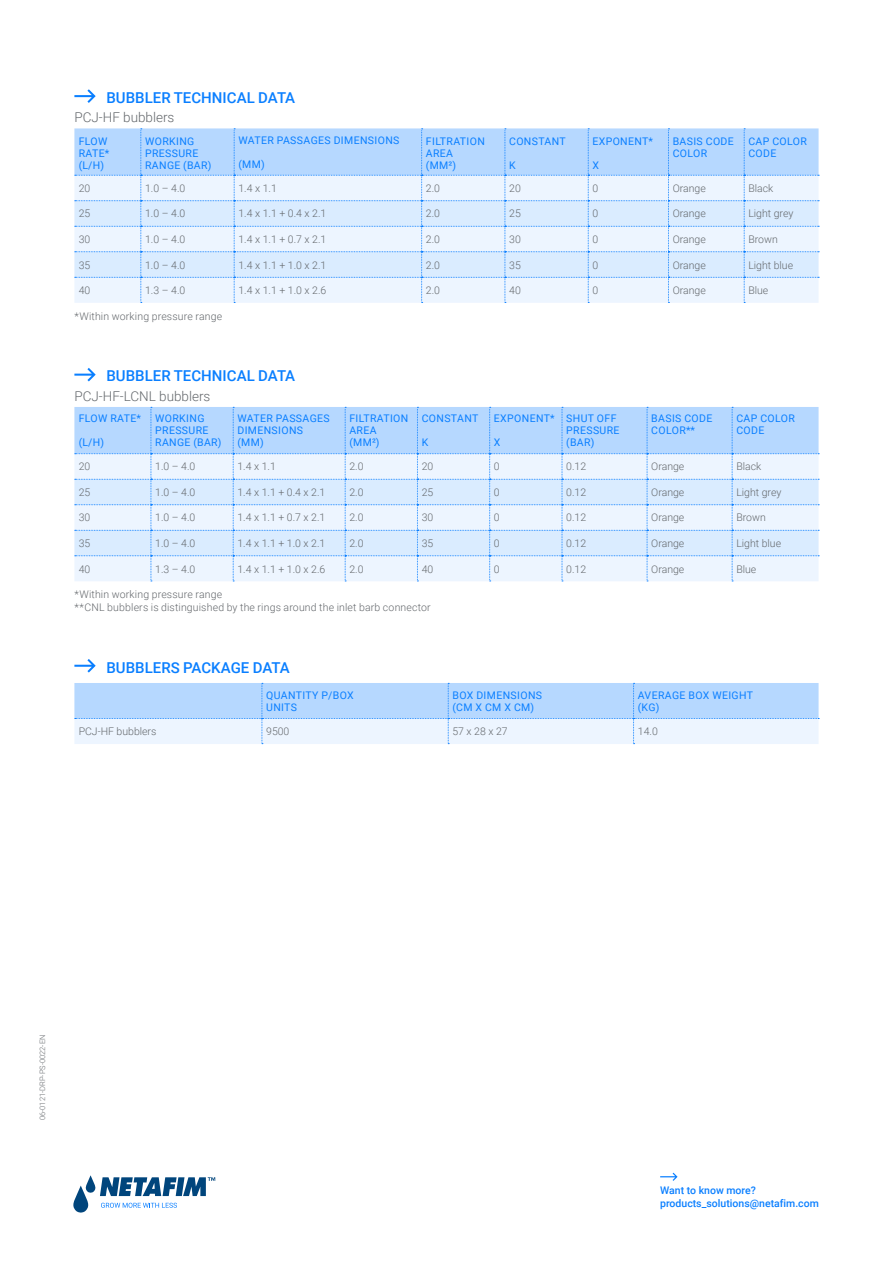
<style>
.page{position:relative;width:893px;height:1263px;background:#fff}
.page>*{position:absolute;margin:0;border:0;box-sizing:border-box;transform-origin:0 0}
.t1{font:500 15px "Roboto";letter-spacing:.005em;color:#0a7fff}
.t2{font:300 13.5px "Roboto";color:#64686c}
.t3{font:300 10.5px/13.5px "Roboto";color:#64686c}
.t4{font:10.5px/12px "Roboto";letter-spacing:.035em;color:#0a7fff}
.t5{font:500 10.5px/13.5px "Roboto";color:#0a7fff}
.t6{font:300 7.5px "Roboto";color:#64686c}
</style>
<div class="page">
<svg style="left:73px;top:1175px;width:142px;height:37px"></svg>
<svg style="left:660px;top:1173px;width:17px;height:8px"></svg>
<svg style="left:74px;top:683px;width:745px;height:61px;background:#cbe3ff"></svg>
<svg style="left:74px;top:659px;width:22px;height:13px"></svg>
<svg style="left:74px;top:89px;width:22px;height:14px"></svg>
<svg style="left:74px;top:128px;width:745px;height:175px;background:#d4e8ff"></svg>
<svg style="left:74px;top:368px;width:22px;height:13px"></svg>
<svg style="left:74px;top:407px;width:745px;height:174px;background:#d4e8ff"></svg>
<h1 class="t1" style="left:106px;top:87px;width:190px">BUBBLER TECHNICAL DATA</h1>
<p class="t2" style="left:74px;top:108px;width:102px">PCJ-HF bubblers</p>
<p class="t4" style="left:79px;top:135px;width:32px">FLOW<br>RATE* (L/H)</p>
<p class="t4" style="left:145px;top:135px;width:68px">WORKING<br>PRESSURE<br>RANGE (BAR)</p>
<p class="t4" style="left:238px;top:134px;width:163px">WATER PASSAGES DIMENSIONS</p>
<p class="t4" style="left:238px;top:158px;width:28px">(MM)</p>
<p class="t4" style="left:426px;top:135px;width:60px">FILTRATION<br>AREA (MM²)</p>
<p class="t4" style="left:509px;top:135px;width:58px">CONSTANT</p>
<p class="t4" style="left:509px;top:159px;width:8px">K</p>
<p class="t4" style="left:592px;top:135px;width:62px">EXPONENT*</p>
<p class="t4" style="left:592px;top:159px;width:8px">X</p>
<p class="t4" style="left:673px;top:135px;width:63px">BASIS CODE<br>COLOR</p>
<p class="t4" style="left:748px;top:135px;width:60px">CAP COLOR<br>CODE</p>
<p class="t3" style="left:79px;top:181px;width:13px">20</p>
<p class="t3" style="left:145px;top:181px;width:42px">1.0 – 4.0</p>
<p class="t3" style="left:238px;top:181px;width:40px">1.4 x 1.1</p>
<p class="t3" style="left:426px;top:181px;width:16px">2.0</p>
<p class="t3" style="left:509px;top:181px;width:13px">20</p>
<p class="t3" style="left:592px;top:181px;width:7px">0</p>
<p class="t3" style="left:673px;top:181px;width:35px">Orange</p>
<p class="t3" style="left:748px;top:181px;width:26px">Black</p>
<p class="t3" style="left:79px;top:207px;width:13px">25</p>
<p class="t3" style="left:145px;top:207px;width:42px">1.0 – 4.0</p>
<p class="t3" style="left:238px;top:207px;width:90px">1.4 x 1.1 + 0.4 x 2.1</p>
<p class="t3" style="left:426px;top:207px;width:16px">2.0</p>
<p class="t3" style="left:509px;top:207px;width:13px">25</p>
<p class="t3" style="left:592px;top:207px;width:7px">0</p>
<p class="t3" style="left:673px;top:207px;width:35px">Orange</p>
<p class="t3" style="left:748px;top:207px;width:47px">Light grey</p>
<p class="t3" style="left:79px;top:232px;width:13px">30</p>
<p class="t3" style="left:145px;top:232px;width:42px">1.0 – 4.0</p>
<p class="t3" style="left:238px;top:232px;width:90px">1.4 x 1.1 + 0.7 x 2.1</p>
<p class="t3" style="left:426px;top:232px;width:16px">2.0</p>
<p class="t3" style="left:509px;top:232px;width:13px">30</p>
<p class="t3" style="left:592px;top:232px;width:7px">0</p>
<p class="t3" style="left:673px;top:232px;width:35px">Orange</p>
<p class="t3" style="left:748px;top:232px;width:31px">Brown</p>
<p class="t3" style="left:79px;top:258px;width:13px">35</p>
<p class="t3" style="left:145px;top:258px;width:42px">1.0 – 4.0</p>
<p class="t3" style="left:238px;top:258px;width:90px">1.4 x 1.1 + 1.0 x 2.1</p>
<p class="t3" style="left:426px;top:258px;width:16px">2.0</p>
<p class="t3" style="left:509px;top:258px;width:13px">35</p>
<p class="t3" style="left:592px;top:258px;width:7px">0</p>
<p class="t3" style="left:673px;top:258px;width:35px">Orange</p>
<p class="t3" style="left:748px;top:258px;width:46px">Light blue</p>
<p class="t3" style="left:79px;top:283px;width:13px">40</p>
<p class="t3" style="left:145px;top:283px;width:42px">1.3 – 4.0</p>
<p class="t3" style="left:238px;top:283px;width:90px">1.4 x 1.1 + 1.0 x 2.6</p>
<p class="t3" style="left:426px;top:283px;width:16px">2.0</p>
<p class="t3" style="left:509px;top:283px;width:13px">40</p>
<p class="t3" style="left:592px;top:283px;width:7px">0</p>
<p class="t3" style="left:673px;top:283px;width:35px">Orange</p>
<p class="t3" style="left:748px;top:283px;width:21px">Blue</p>
<p class="t3" style="left:74px;top:309px;width:149px">*Within working pressure range</p>
<h1 class="t1" style="left:106px;top:366px;width:190px">BUBBLER TECHNICAL DATA</h1>
<p class="t2" style="left:74px;top:387px;width:138px">PCJ-HF-LCNL bubblers</p>
<p class="t4" style="left:79px;top:412px;width:64px">FLOW RATE*</p>
<p class="t4" style="left:79px;top:436px;width:27px">(L/H)</p>
<p class="t4" style="left:155px;top:412px;width:68px">WORKING<br>PRESSURE<br>RANGE (BAR)</p>
<p class="t4" style="left:237px;top:412px;width:94px">WATER PASSAGES<br>DIMENSIONS (MM)</p>
<p class="t4" style="left:349px;top:412px;width:60px">FILTRATION<br>AREA (MM²)</p>
<p class="t4" style="left:422px;top:412px;width:58px">CONSTANT</p>
<p class="t4" style="left:422px;top:436px;width:8px">K</p>
<p class="t4" style="left:494px;top:412px;width:62px">EXPONENT*</p>
<p class="t4" style="left:494px;top:436px;width:8px">X</p>
<p class="t4" style="left:566px;top:412px;width:55px">SHUT OFF<br>PRESSURE (BAR)</p>
<p class="t4" style="left:651px;top:412px;width:63px">BASIS CODE<br>COLOR**</p>
<p class="t4" style="left:736px;top:412px;width:60px">CAP COLOR<br>CODE</p>
<p class="t3" style="left:79px;top:460px;width:13px">20</p>
<p class="t3" style="left:155px;top:460px;width:42px">1.0 – 4.0</p>
<p class="t3" style="left:237px;top:460px;width:40px">1.4 x 1.1</p>
<p class="t3" style="left:349px;top:460px;width:16px">2.0</p>
<p class="t3" style="left:422px;top:460px;width:13px">20</p>
<p class="t3" style="left:494px;top:460px;width:7px">0</p>
<p class="t3" style="left:566px;top:460px;width:21px">0.12</p>
<p class="t3" style="left:651px;top:460px;width:35px">Orange</p>
<p class="t3" style="left:736px;top:460px;width:26px">Black</p>
<p class="t3" style="left:79px;top:485px;width:13px">25</p>
<p class="t3" style="left:155px;top:485px;width:42px">1.0 – 4.0</p>
<p class="t3" style="left:237px;top:485px;width:90px">1.4 x 1.1 + 0.4 x 2.1</p>
<p class="t3" style="left:349px;top:485px;width:16px">2.0</p>
<p class="t3" style="left:422px;top:485px;width:13px">25</p>
<p class="t3" style="left:494px;top:485px;width:7px">0</p>
<p class="t3" style="left:566px;top:485px;width:21px">0.12</p>
<p class="t3" style="left:651px;top:485px;width:35px">Orange</p>
<p class="t3" style="left:736px;top:485px;width:47px">Light grey</p>
<p class="t3" style="left:79px;top:511px;width:13px">30</p>
<p class="t3" style="left:155px;top:511px;width:42px">1.0 – 4.0</p>
<p class="t3" style="left:237px;top:511px;width:90px">1.4 x 1.1 + 0.7 x 2.1</p>
<p class="t3" style="left:349px;top:511px;width:16px">2.0</p>
<p class="t3" style="left:422px;top:511px;width:13px">30</p>
<p class="t3" style="left:494px;top:511px;width:7px">0</p>
<p class="t3" style="left:566px;top:511px;width:21px">0.12</p>
<p class="t3" style="left:651px;top:511px;width:35px">Orange</p>
<p class="t3" style="left:736px;top:511px;width:31px">Brown</p>
<p class="t3" style="left:79px;top:536px;width:13px">35</p>
<p class="t3" style="left:155px;top:536px;width:42px">1.0 – 4.0</p>
<p class="t3" style="left:237px;top:536px;width:90px">1.4 x 1.1 + 1.0 x 2.1</p>
<p class="t3" style="left:349px;top:536px;width:16px">2.0</p>
<p class="t3" style="left:422px;top:536px;width:13px">35</p>
<p class="t3" style="left:494px;top:536px;width:7px">0</p>
<p class="t3" style="left:566px;top:536px;width:21px">0.12</p>
<p class="t3" style="left:651px;top:536px;width:35px">Orange</p>
<p class="t3" style="left:736px;top:536px;width:46px">Light blue</p>
<p class="t3" style="left:79px;top:562px;width:13px">40</p>
<p class="t3" style="left:155px;top:562px;width:42px">1.3 – 4.0</p>
<p class="t3" style="left:237px;top:562px;width:90px">1.4 x 1.1 + 1.0 x 2.6</p>
<p class="t3" style="left:349px;top:562px;width:16px">2.0</p>
<p class="t3" style="left:422px;top:562px;width:13px">40</p>
<p class="t3" style="left:494px;top:562px;width:7px">0</p>
<p class="t3" style="left:566px;top:562px;width:21px">0.12</p>
<p class="t3" style="left:651px;top:562px;width:35px">Orange</p>
<p class="t3" style="left:736px;top:562px;width:21px">Blue</p>
<p class="t3" style="left:74px;top:587px;width:358px">*Within working pressure range<br>**CNL bubblers is distinguished by the rings around the inlet barb connector</p>
<h1 class="t1" style="left:106px;top:657px;width:185px">BUBBLERS PACKAGE DATA</h1>
<p class="t4" style="left:266px;top:688px;width:89px">QUANTITY P/BOX<br>UNITS</p>
<p class="t4" style="left:452px;top:688px;width:91px">BOX DIMENSIONS (CM X CM X CM)</p>
<p class="t4" style="left:638px;top:688px;width:117px">AVERAGE BOX WEIGHT (KG)</p>
<p class="t3" style="left:79px;top:724px;width:79px">PCJ-HF bubblers</p>
<p class="t3" style="left:266px;top:724px;width:25px">9500</p>
<p class="t3" style="left:452px;top:724px;width:57px">57 x 28 x 27</p>
<p class="t3" style="left:638px;top:724px;width:21px">14.0</p>
<p class="t6" style="left:37px;top:1120px;width:87px;rotate:-90deg">06-0121-DRP-PS-0022-EN</p>
<p class="t5" style="left:660px;top:1183px;width:160px">Want to know more? products_solutions@netafim.com</p>
</div>
